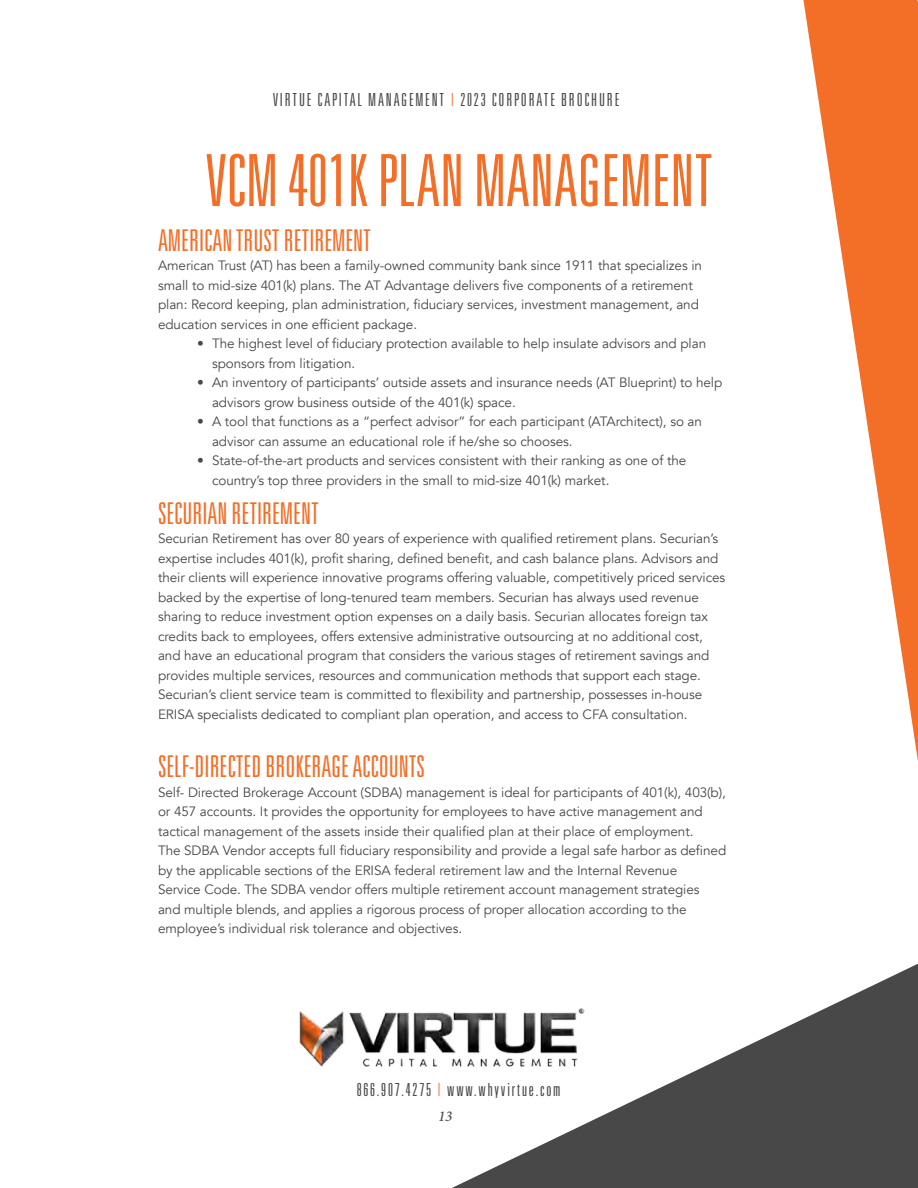
<style>
.page{position:relative;width:918px;height:1188px;background:#fff}
.page>*{position:absolute;margin:0;border:0;box-sizing:border-box;transform-origin:0 0}
.t1{font:300 ultra-condensed 72px "Univers LT Std";color:#f36e27}
.t2{font:300 ultra-condensed 30px "Univers LT Std";color:#f36e27}
.t3{font:300 ultra-condensed 18px "Univers LT Std";letter-spacing:.1em;color:#484848}
.t4{font:italic 500 15px "Minion Pro";color:#484848}
.t5{font:13.5px/19.5px "Avenir";letter-spacing:-.005em;color:#484848}
.s1{color:#f36e27}
</style>
<div class="page">
<svg style="left:452px;top:964px;width:466px;height:224px;fill:#484848"></svg>
<img style="left:299px;top:981px;width:311px;height:114px">
<svg style="left:803px;top:0;width:115px;height:761px"></svg>
<h3 class="t3" style="left:273px;top:90px;width:348px">VIRTUE CAPITAL MANAGEMENT <span class="s1">|</span> 2023 CORPORATE BROCHURE</h3>
<h1 class="t1" style="left:206px;top:143px;width:508px">VCM 401K PLAN MANAGEMENT</h1>
<h2 class="t2" style="left:158px;top:225px;width:215px">AMERICAN TRUST RETIREMENT</h2>
<p class="t5" style="left:158px;top:256px;width:546px">American Trust (AT) has been a family-owned community bank since 1911 that specializes in small to mid-size 401(k) plans. The AT Advantage delivers five components of a retirement plan: Record keeping, plan administration, fiduciary services, investment management, and education services in one efficient package.</p>
<p class="t5" style="left:212px;top:334px;width:496px;text-indent:-15px">• The highest level of fiduciary protection available to help insulate advisors and plan sponsors from litigation.</p>
<p class="t5" style="left:212px;top:373px;width:512px;text-indent:-15px">• An inventory of participants’ outside assets and insurance needs (AT Blueprint) to help advisors grow business outside of the 401(k) space.</p>
<p class="t5" style="left:212px;top:412px;width:492px;text-indent:-15px">• A tool that functions as a “perfect advisor” for each participant (ATArchitect), so an advisor can assume an educational role if he/she so chooses.</p>
<p class="t5" style="left:212px;top:451px;width:476px;text-indent:-15px">• State-of-the-art products and services consistent with their ranking as one of the country’s top three providers in the small to mid-size 401(k) market.</p>
<h2 class="t2" style="left:158px;top:498px;width:162px">SECURIAN RETIREMENT</h2>
<p class="t5" style="left:158px;top:529px;width:569px">Securian Retirement has over 80 years of experience with qualified retirement plans. Securian’s expertise includes 401(k), profit sharing, defined benefit, and cash balance plans. Advisors and their clients will experience innovative programs offering valuable, competitively priced services backed by the expertise of long-tenured team members. Securian has always used revenue sharing to reduce investment option expenses on a daily basis. Securian allocates foreign tax credits back to employees, offers extensive administrative outsourcing at no additional cost, and have an educational program that considers the various stages of retirement savings and provides multiple services, resources and communication methods that support each stage.<br>Securian’s client service team is committed to flexibility and partnership, possesses in-house ERISA specialists dedicated to compliant plan operation, and access to CFA consultation.</p>
<h2 class="t2" style="left:158px;top:751px;width:268px">SELF-DIRECTED BROKERAGE ACCOUNTS</h2>
<p class="t5" style="left:158px;top:783px;width:570px">Self- Directed Brokerage Account (SDBA) management is ideal for participants of 401(k), 403(b), or 457 accounts. It provides the opportunity for employees to have active management and tactical management of the assets inside their qualified plan at their place of employment.<br>The SDBA Vendor accepts full fiduciary responsibility and provide a legal safe harbor as defined by the applicable sections of the ERISA federal retirement law and the Internal Revenue<br>Service Code. The SDBA vendor offers multiple retirement account management strategies<br>and multiple blends, and applies a rigorous process of proper allocation according to the employee’s individual risk tolerance and objectives.</p>
<h3 class="t3" style="left:357px;top:1080px;width:205px">866.907.4275 <span class="s1">|</span> www.whyvirtue.com</h3>
<p class="t4" style="left:438px;top:1106px;width:16px">13</p>
</div>
